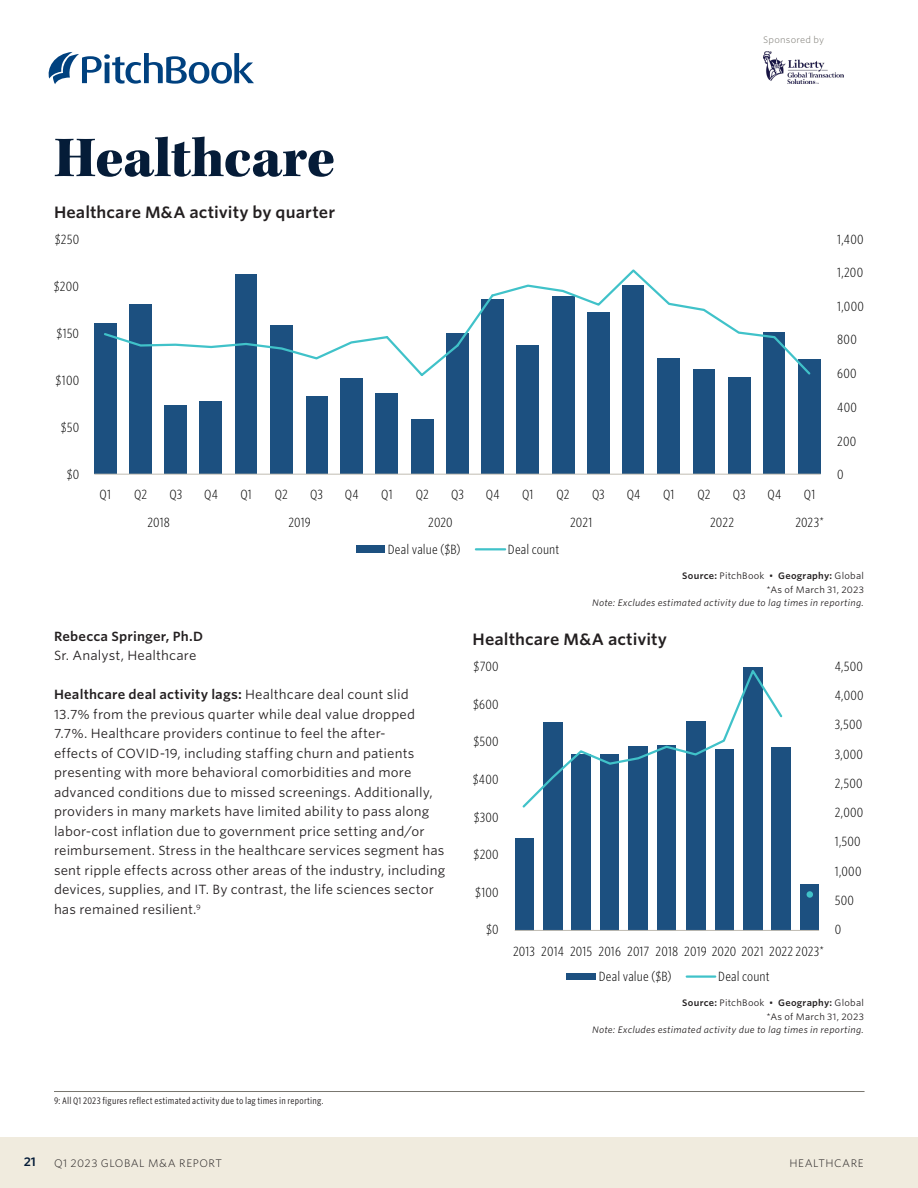
<style>
.page{position:relative;width:918px;height:1188px;background:#fff}
.page>*{position:absolute;margin:0;border:0;box-sizing:border-box;transform-origin:0 0}
.CR_H1{font:58.5px "Kepler Std Black Subh";letter-spacing:-.005em;color:#051c38}
.CR_Chart_table_title{font:600 15.75px "Whitney S Sm";letter-spacing:.005em;color:#231f20}
.CR_Body_copy_-_runt{font:12.75px/19.5px "Whitney S Sm";letter-spacing:.01em;color:#231f20}
.t1{font:300 12.75px/25px "Whitney Cond S Sm";letter-spacing:.015em;color:#000}
.t2{font:600 12px "Whitney S Sm";color:#051c38}
.t3{font:300 10.5px "Whitney S Sm";letter-spacing:.045em;color:#231f20}
.CR_Body_copy_-_runt-2{font:italic 9px "Whitney S Sm";letter-spacing:.02em;color:#231f20}
.CR_Footnote{font:9px "Whitney Cond S Sm";letter-spacing:.02em;color:#231f20}
.CR_Source_tag{font:600 9px "Whitney S Sm";letter-spacing:.025em;color:#231f20}
.CR_Source_tag-2{font:9px "Whitney S Sm";letter-spacing:.025em;color:#231f20}
.t4{font:300 9px "Whitney S Sm";letter-spacing:.025em;color:#78766f}
.s1{font-weight:600}
.s2{font-weight:400}
</style>
<div class="page">
<div style="left:0;top:1137px;width:918px;height:51px;background:#f0ebde"></div>
<svg style="left:49px;top:52px;width:205px;height:32px"></svg>
<img style="left:763px;top:51px;width:80px;height:33px">
<div style="left:799px;top:359px;width:22px;height:115px;background:#1c5080"></div>
<div style="left:764px;top:332px;width:21px;height:142px;background:#1c5080"></div>
<div style="left:728px;top:378px;width:22px;height:96px;background:#1c5080"></div>
<div style="left:693px;top:369px;width:22px;height:105px;background:#1c5080"></div>
<div style="left:658px;top:359px;width:22px;height:115px;background:#1c5080"></div>
<div style="left:623px;top:285px;width:21px;height:189px;background:#1c5080"></div>
<div style="left:587px;top:312px;width:22px;height:162px;background:#1c5080"></div>
<div style="left:552px;top:296px;width:22px;height:178px;background:#1c5080"></div>
<div style="left:517px;top:345px;width:22px;height:129px;background:#1c5080"></div>
<div style="left:482px;top:299px;width:22px;height:175px;background:#1c5080"></div>
<div style="left:446px;top:333px;width:22px;height:141px;background:#1c5080"></div>
<div style="left:411px;top:419px;width:22px;height:55px;background:#1c5080"></div>
<div style="left:376px;top:393px;width:22px;height:81px;background:#1c5080"></div>
<div style="left:341px;top:378px;width:22px;height:96px;background:#1c5080"></div>
<div style="left:306px;top:396px;width:21px;height:78px;background:#1c5080"></div>
<div style="left:270px;top:325px;width:22px;height:149px;background:#1c5080"></div>
<div style="left:235px;top:274px;width:22px;height:200px;background:#1c5080"></div>
<div style="left:200px;top:401px;width:22px;height:73px;background:#1c5080"></div>
<div style="left:165px;top:405px;width:22px;height:69px;background:#1c5080"></div>
<div style="left:129px;top:304px;width:22px;height:170px;background:#1c5080"></div>
<div style="left:94px;top:323px;width:22px;height:151px;background:#1c5080"></div>
<svg style="left:104px;top:269px;width:707px;height:108px"></svg>
<div style="left:356px;top:545px;width:29px;height:8px;background:#1c5080"></div>
<hr style="left:476px;top:548px;width:29px;height:2px;background:#40c2c9">
<hr style="left:94px;top:474px;width:727px;height:1px;background:#c0bcb2">
<div style="left:801px;top:885px;width:18px;height:45px;background:#1c5080"></div>
<div style="left:771px;top:747px;width:20px;height:183px;background:#1c5080"></div>
<div style="left:743px;top:667px;width:20px;height:263px;background:#1c5080"></div>
<div style="left:715px;top:749px;width:19px;height:181px;background:#1c5080"></div>
<div style="left:686px;top:721px;width:19px;height:209px;background:#1c5080"></div>
<div style="left:658px;top:745px;width:18px;height:185px;background:#1c5080"></div>
<div style="left:629px;top:746px;width:19px;height:184px;background:#1c5080"></div>
<div style="left:600px;top:754px;width:19px;height:176px;background:#1c5080"></div>
<div style="left:571px;top:754px;width:20px;height:176px;background:#1c5080"></div>
<div style="left:543px;top:722px;width:19px;height:208px;background:#1c5080"></div>
<div style="left:515px;top:838px;width:18px;height:92px;background:#1c5080"></div>
<svg style="left:522px;top:670px;width:261px;height:140px"></svg>
<div style="left:807px;top:891px;width:6px;height:7px;background:#40c2c9;border-radius:50%"></div>
<div style="left:567px;top:973px;width:29px;height:7px;background:#1c5080"></div>
<hr style="left:687px;top:975px;width:28px;height:3px;background:#40c2c9">
<hr style="left:515px;top:930px;width:304px;height:1px;background:#c0bcb2">
<hr style="left:54px;top:1091px;width:811px;height:1px;background:#78766f">
<p class="t4" style="left:763px;top:34px;width:62px">Sponsored by</p>
<p class="CR_H1" style="left:54px;top:124px;width:283px">Healthcare</p>
<p class="CR_Chart_table_title" style="left:54px;top:201px;width:283px">Healthcare M&amp;A activity by quarter</p>
<p class="t1" style="left:55px;top:226px;width:26px">$250</p>
<p class="t1" style="left:54px;top:273px;width:27px">$200</p>
<p class="t1" style="left:56px;top:320px;width:24px">$150</p>
<p class="t1" style="left:56px;top:368px;width:25px">$100</p>
<p class="t1" style="left:61px;top:415px;width:20px">$50</p>
<p class="t1" style="left:67px;top:461px;width:14px">$0</p>
<p class="t1" style="left:100px;top:482px;width:13px">Q1</p>
<p class="t1" style="left:134px;top:482px;width:14px">Q2</p>
<p class="t1" style="left:169px;top:482px;width:14px">Q3</p>
<p class="t1" style="left:204px;top:482px;width:15px">Q4</p>
<p class="t1" style="left:240px;top:482px;width:13px">Q1</p>
<p class="t1" style="left:275px;top:482px;width:14px">Q2</p>
<p class="t1" style="left:310px;top:482px;width:14px">Q3</p>
<p class="t1" style="left:345px;top:482px;width:15px">Q4</p>
<p class="t1" style="left:381px;top:482px;width:13px">Q1</p>
<p class="t1" style="left:416px;top:482px;width:14px">Q2</p>
<p class="t1" style="left:451px;top:482px;width:14px">Q3</p>
<p class="t1" style="left:486px;top:482px;width:15px">Q4</p>
<p class="t1" style="left:522px;top:482px;width:13px">Q1</p>
<p class="t1" style="left:557px;top:482px;width:14px">Q2</p>
<p class="t1" style="left:592px;top:482px;width:14px">Q3</p>
<p class="t1" style="left:627px;top:482px;width:15px">Q4</p>
<p class="t1" style="left:663px;top:482px;width:13px">Q1</p>
<p class="t1" style="left:698px;top:482px;width:14px">Q2</p>
<p class="t1" style="left:733px;top:482px;width:14px">Q3</p>
<p class="t1" style="left:768px;top:482px;width:15px">Q4</p>
<p class="t1" style="left:804px;top:482px;width:13px">Q1</p>
<p class="t1" style="left:147px;top:510px;width:24px">2018</p>
<p class="t1" style="left:288px;top:510px;width:24px">2019</p>
<p class="t1" style="left:428px;top:510px;width:26px">2020</p>
<p class="t1" style="left:570px;top:510px;width:24px">2021</p>
<p class="t1" style="left:710px;top:510px;width:26px">2022</p>
<p class="t1" style="left:795px;top:510px;width:30px">2023*</p>
<p class="t1" style="left:388px;top:537px;width:74px">Deal value ($B)</p>
<p class="t1" style="left:508px;top:537px;width:53px">Deal count</p>
<p class="t1" style="left:837px;top:226px;width:28px">1,400</p>
<p class="t1" style="left:837px;top:259px;width:27px">1,200</p>
<p class="t1" style="left:837px;top:293px;width:28px">1,000</p>
<p class="t1" style="left:837px;top:327px;width:21px">800</p>
<p class="t1" style="left:837px;top:361px;width:21px">600</p>
<p class="t1" style="left:837px;top:394px;width:21px">400</p>
<p class="t1" style="left:837px;top:428px;width:21px">200</p>
<p class="t1" style="left:837px;top:461px;width:8px">0</p>
<p class="CR_Body_copy_-_runt" style="left:54px;top:626px;width:150px"><span class="s1">Rebecca Springer, Ph.D<br></span>Sr. Analyst, Healthcare</p>
<p class="CR_Body_copy_-_runt" style="left:54px;top:685px;width:393px"><span class="s1">Healthcare deal activity lags:</span> Healthcare deal count slid 13.7% from the previous quarter while deal value dropped 7.7%. Healthcare providers continue to feel the after-<br>effects of COVID-19, including staffing churn and patients presenting with more behavioral comorbidities and more advanced conditions due to missed screenings. Additionally, providers in many markets have limited ability to pass along labor-cost inflation due to government price setting and/or reimbursement. Stress in the healthcare services segment has sent ripple effects across other areas of the industry, including devices, supplies, and IT. By contrast, the life sciences sector has remained resilient.<sup>9</sup></p>
<p class="CR_Footnote" style="left:54px;top:1095px;width:271px">9: All Q1 2023 figures reflect estimated activity due to lag times in reporting.</p>
<p class="t2" style="left:24px;top:1153px;width:14px">21</p>
<p class="t3" style="left:54px;top:1156px;width:170px">Q1 2023 GLOBAL M&amp;A REPORT</p>
<p class="CR_Source_tag" style="left:682px;top:570px;width:183px">Source: <span class="s2">PitchBook •</span> Geography: <span class="s2">Global</span></p>
<p class="CR_Source_tag-2" style="left:767px;top:583px;width:99px">*As of March 31, 2023</p>
<p class="CR_Body_copy_-_runt-2" style="left:592px;top:597px;width:273px">Note: Excludes estimated activity due to lag times in reporting.</p>
<p class="CR_Chart_table_title" style="left:473px;top:628px;width:196px">Healthcare M&amp;A activity</p>
<p class="t1" style="left:474px;top:653px;width:27px">$700</p>
<p class="t1" style="left:473px;top:691px;width:27px">$600</p>
<p class="t1" style="left:474px;top:728px;width:27px">$500</p>
<p class="t1" style="left:473px;top:766px;width:28px">$400</p>
<p class="t1" style="left:474px;top:804px;width:27px">$300</p>
<p class="t1" style="left:474px;top:842px;width:27px">$200</p>
<p class="t1" style="left:475px;top:879px;width:25px">$100</p>
<p class="t1" style="left:486px;top:917px;width:14px">$0</p>
<p class="t1" style="left:599px;top:938px;width:227px;text-indent:-86px">2013 2014 2015 2016 2017 2018 2019 2020 2021 2022 2023*<br>Deal value ($B)</p>
<p class="t1" style="left:718px;top:964px;width:53px">Deal count</p>
<p class="t1" style="left:835px;top:653px;width:30px">4,500</p>
<p class="t1" style="left:835px;top:683px;width:30px">4,000</p>
<p class="t1" style="left:835px;top:712px;width:29px">3,500</p>
<p class="t1" style="left:835px;top:741px;width:30px">3,000</p>
<p class="t1" style="left:835px;top:771px;width:29px">2,500</p>
<p class="t1" style="left:835px;top:800px;width:30px">2,000</p>
<p class="t1" style="left:835px;top:829px;width:27px">1,500</p>
<p class="t1" style="left:835px;top:859px;width:28px">1,000</p>
<p class="t1" style="left:835px;top:888px;width:21px">500</p>
<p class="t1" style="left:835px;top:917px;width:8px">0</p>
<p class="CR_Source_tag" style="left:682px;top:996px;width:183px">Source: <span class="s2">PitchBook •</span> Geography: <span class="s2">Global</span></p>
<p class="CR_Source_tag-2" style="left:767px;top:1010px;width:99px">*As of March 31, 2023</p>
<p class="CR_Body_copy_-_runt-2" style="left:592px;top:1023px;width:273px">Note: Excludes estimated activity due to lag times in reporting.</p>
<p class="t3" style="left:789px;top:1156px;width:76px">HEALTHCARE</p>
</div>
